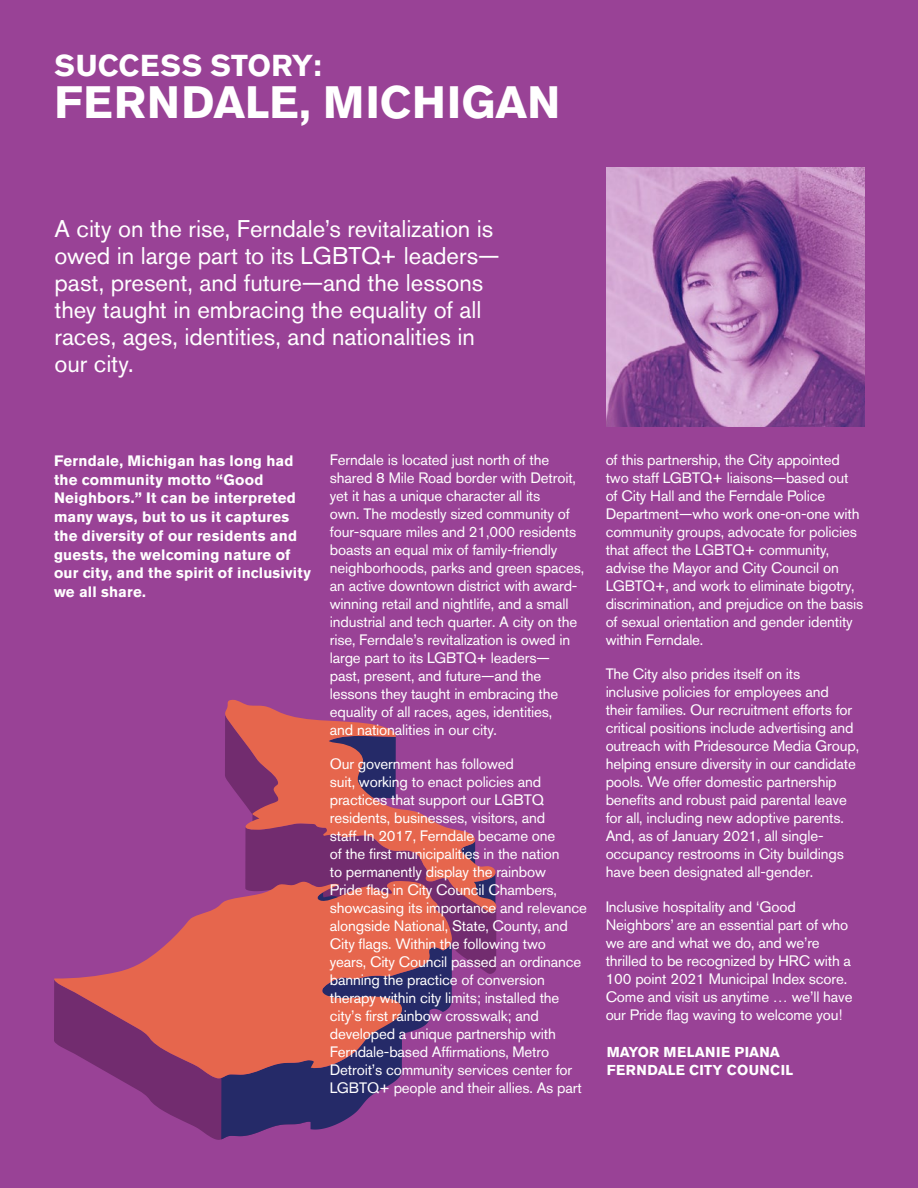
<style>
.page{position:relative;width:918px;height:1188px;background:#994296}
.page>*{position:absolute;margin:0;border:0;box-sizing:border-box;transform-origin:0 0}
.t1{font:700 45px "Akzidenz Grotesk BQ";letter-spacing:.015em;color:#fff}
.t2{font:700 30px "Akzidenz Grotesk BQ";letter-spacing:.01em;color:#fff}
.t3{font:24px/27px "Akzidenz Grotesk BQ";color:#fff}
.t4{font:15px/18px "Akzidenz Grotesk BQ";letter-spacing:-.01em;color:#fff}
.t5{font:700 15px/18.8px "Akzidenz Grotesk BQ";letter-spacing:.015em;color:#fff}
.t6{font:700 14.25px/18px "Akzidenz Grotesk BQ";letter-spacing:.025em;color:#fff}
</style>
<div class="page">
<svg style="left:117px;top:1078px;width:105px;height:62px"></svg>
<svg style="left:221px;top:1078px;width:178px;height:61px;fill:#252a68"></svg>
<svg style="left:452px;top:912px;width:44px;height:62px;fill:#722c6f"></svg>
<svg style="left:225px;top:700px;width:272px;height:212px"></svg>
<svg style="left:54px;top:881px;width:398px;height:197px;fill:#e6664d"></svg>
<img style="left:606px;top:168px;width:259px;height:258px">
<h2 class="t2" style="left:55px;top:48px;width:269px">SUCCESS STORY:</h2>
<h1 class="t1" style="left:55px;top:76px;width:507px">FERNDALE, MICHIGAN</h1>
<h3 class="t3" style="left:55px;top:215px;width:447px">A city on the rise, Ferndale’s revitalization is owed in large part to its LGBTQ+ leaders— past, present, and future—and the lessons they taught in embracing the equality of all races, ages, identities, and nationalities in our city.</h3>
<p class="t5" style="left:54px;top:451px;width:258px">Ferndale, Michigan has long had the community motto “Good<br>Neighbors.” It can be interpreted many ways, but to us it captures the diversity of our residents and guests, the welcoming nature of our city, and the spirit of inclusivity we all share.</p>
<p class="t4" style="left:330px;top:451px;width:256px">Ferndale is located just north of the shared 8 Mile Road border with Detroit, yet it has a unique character all its<br>own. The modestly sized community of four-square miles and 21,000 residents boasts an equal mix of family-friendly neighborhoods, parks and green spaces, an active downtown district with award&shy;winning retail and nightlife, and a small industrial and tech quarter. A city on the rise, Ferndale’s revitalization is owed in large part to its LGBTQ+ leaders—<br>past, present, and future—and the lessons they taught in embracing the equality of all races, ages, identities,<br>and nationalities in our city.</p>
<p class="t4" style="left:330px;top:755px;width:259px">Our government has followed<br>suit, working to enact policies and practices that support our LGBTQ residents, businesses, visitors, and<br>staff. In 2017, Ferndale became one<br>of the first municipalities in the nation<br>to permanently display the rainbow<br>Pride flag in City Council Chambers, showcasing its importance and relevance alongside National, State, County, and City flags. Within the following two<br>years, City Council passed an ordinance banning the practice of conversion therapy within city limits; installed the city’s first rainbow crosswalk; and developed a unique partnership with Ferndale-based Affirmations, Metro Detroit’s community services center for LGBTQ+ people and their allies. As part</p>
<p class="t4" style="left:606px;top:451px;width:259px">of this partnership, the City appointed two staff LGBTQ+ liaisons—based out of City Hall and the Ferndale Police Department—who work one-on-one with community groups, advocate for policies that affect the LGBTQ+ community, advise the Mayor and City Council on LGBTQ+, and work to eliminate bigotry, discrimination, and prejudice on the basis of sexual orientation and gender identity within Ferndale.</p>
<p class="t4" style="left:606px;top:665px;width:255px">The City also prides itself on its<br>inclusive policies for employees and their families. Our recruitment efforts for critical positions include advertising and outreach with Pridesource Media Group, helping ensure diversity in our candidate pools. We offer domestic partnership benefits and robust paid parental leave for all, including new adoptive parents.<br>And, as of January 2021, all single&shy;occupancy restrooms in City buildings have been designated all-gender.</p>
<p class="t4" style="left:606px;top:897px;width:248px">Inclusive hospitality and ‘Good Neighbors’ are an essential part of who we are and what we do, and we’re thrilled to be recognized by HRC with a 100 point 2021 Municipal Index score.<br>Come and visit us anytime … we’ll have our Pride flag waving to welcome you!</p>
<p class="t6" style="left:607px;top:1044px;width:188px">MAYOR MELANIE PIANA<br>FERNDALE CITY COUNCIL</p>
</div>
